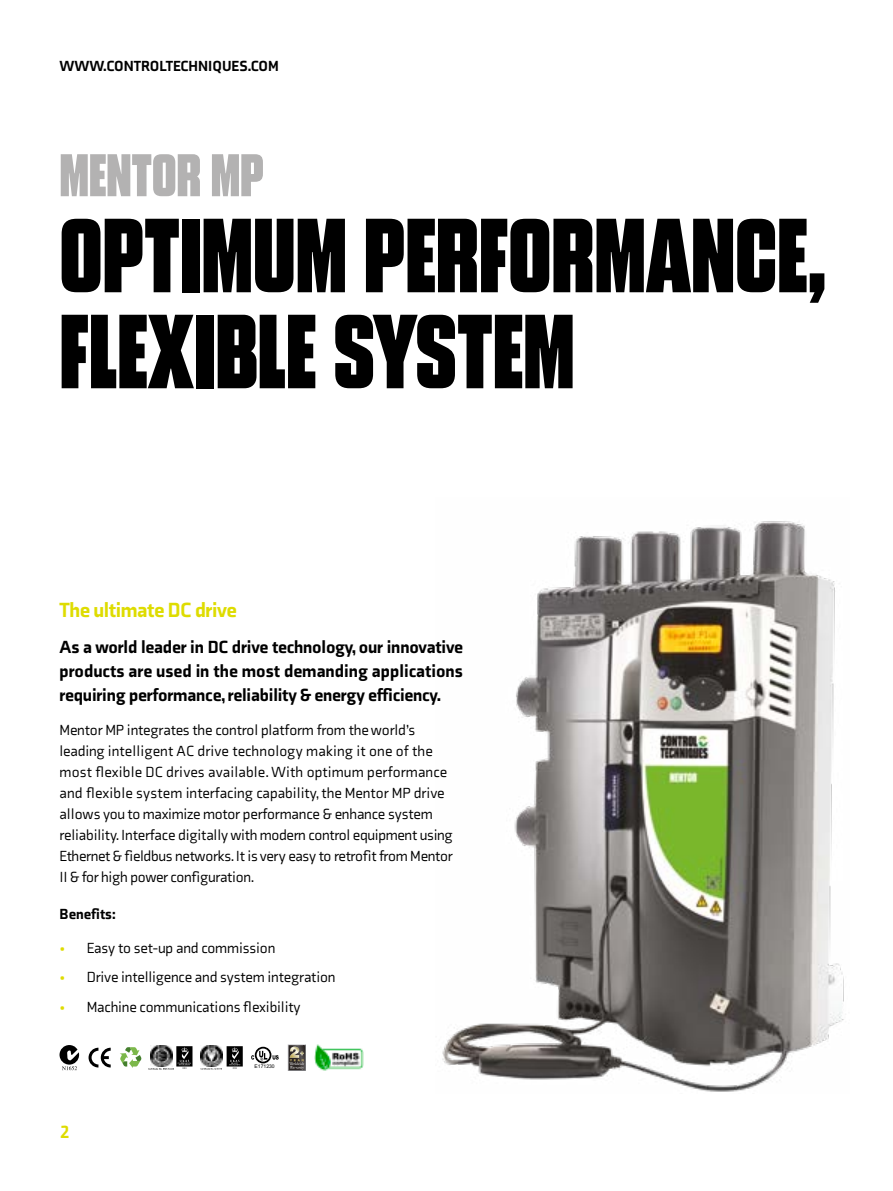
<style>
.page{position:relative;width:893px;height:1191px;background:#fff}
.page>*{position:absolute;margin:0;border:0;box-sizing:border-box;transform-origin:0 0}
.t1{font:105px/96px "Blunt Con";color:#000}
.t2{font:60px "Blunt Con";color:#b3b2b2}
.t3{font:900 21px "Axia";letter-spacing:-.02em;color:#dedc00}
.t4{font:900 18px/24px "Axia";letter-spacing:-.01em;color:#000;text-align:justify}
.t5{font:900 18px "Axia";color:#dedc00}
.t6{font:15px/21px "Axia";letter-spacing:-.01em;color:#000}
.t7{font:900 15px "Axia";color:#000}
.t8{font:4.95px "Arial";color:#000}
.s1{color:#dedc00}
</style>
<div class="page">
<img style="left:442px;top:521px;width:402px;height:571px">
<svg style="left:89px;top:1047px;width:22px;height:20px"></svg>
<svg style="left:120px;top:1047px;width:21px;height:21px"></svg>
<img style="left:314px;top:1044px;width:49px;height:27px">
<div style="left:255px;top:1046px;width:16px;height:17px;border:2px solid #000;border-radius:50%"></div>
<svg style="left:251px;top:1050px;width:16px;height:10px"></svg>
<svg style="left:273px;top:1055px;width:6px;height:4px"></svg>
<div style="left:60px;top:1045px;width:19px;height:19px;background:#000;border-radius:50%"></div>
<svg style="left:67px;top:1049px;width:12px;height:11px"></svg>
<svg style="left:62px;top:1066px;width:15px;height:4px"></svg>
<svg style="left:288px;top:1044px;width:18px;height:26px"></svg>
<img style="left:205px;top:1045px;width:14px;height:1px">
<img style="left:154px;top:1045px;width:14px;height:1px">
<svg style="left:201px;top:1046px;width:42px;height:23px"></svg>
<svg style="left:148px;top:1046px;width:44px;height:23px"></svg>
<p class="t7" style="left:60px;top:56px;width:221px">WWW.CONTROLTECHNIQUES.COM</p>
<h2 class="t2" style="left:60px;top:148px;width:206px">MENTOR MP</h2>
<h1 class="t1" style="left:60px;top:208px;width:768px">OPTIMUM PERFORMANCE,<br>FLEXIBLE SYSTEM</h1>
<h3 class="t3" style="left:60px;top:596px;width:179px">The ultimate DC drive</h3>
<p class="t4" style="left:60px;top:635px;width:405px">As a world leader in DC drive technology, our innovative products are used in the most demanding applications requiring performance, reliability &amp; energy efficiency.</p>
<p class="t6" style="left:60px;top:719px;width:395px">Mentor MP integrates the control platform from the world’s leading intelligent AC drive technology making it one of the most flexible DC drives available. With optimum performance and flexible system interfacing capability, the Mentor MP drive allows you to maximize motor performance &amp; enhance system reliability. Interface digitally with modern control equipment using Ethernet &amp; fieldbus networks. It is very easy to retrofit from Mentor II &amp; for high power configuration.</p>
<p class="t7" style="left:60px;top:904px;width:58px">Benefits:</p>
<p class="t6" style="left:60px;top:937px;width:217px"><span class="s1">•</span> Easy to set-up and commission</p>
<p class="t6" style="left:60px;top:966px;width:278px"><span class="s1">•</span> Drive intelligence and system integration</p>
<p class="t6" style="left:60px;top:996px;width:242px"><span class="s1">•</span> Machine communications flexibility</p>
<p class="t5" style="left:60px;top:1121px;width:12px">2</p>
<p class="t8" style="left:255px;top:1063px;width:22px">E171230</p>
</div>
